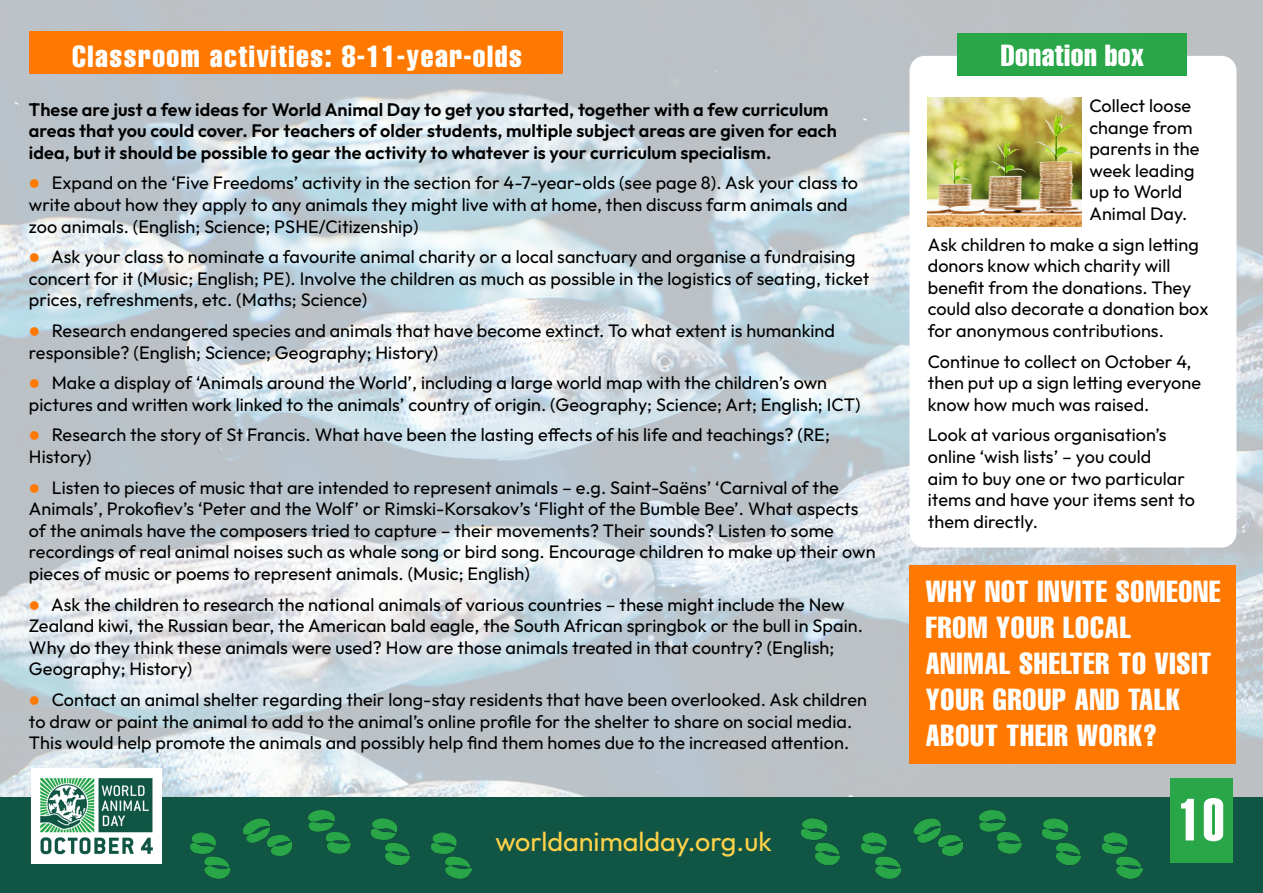
<style>
.page{position:relative;width:1263px;height:893px;background:#fff}
.page>*{position:absolute;margin:0;border:0;box-sizing:border-box;transform-origin:0 0}
.t1{font:58.5px "Helvetica LT Std Extra Comp";color:#fff}
.t2{font:30px/36px "Helvetica LT Std Comp";letter-spacing:.03em;color:#fff}
.t3{font:30px "Helvetica LT Std Comp";letter-spacing:.05em;color:#fff}
.t4{font:27px "Outfit";color:#ffd249}
.t5{font:18px/21.6px "Outfit";letter-spacing:.005em;color:#000}
.t6{font:600 18px/21.6px "Outfit";letter-spacing:.005em;color:#000}
.s1{color:#ff7900}
</style>
<div class="page">
<img style="left:0;top:0;width:1263px;height:797px">
<div style="left:909px;top:56px;width:327px;height:492px;background:#fff;border-radius:15px"></div>
<div style="left:0;top:797px;width:1263px;height:96px;background:#154"></div>
<img style="left:31px;top:768px;width:131px;height:95px">
<div style="left:1170px;top:778px;width:63px;height:85px;background:#29a648"></div>
<div style="left:29px;top:32px;width:533px;height:42px;background:#ff7900"></div>
<div style="left:957px;top:34px;width:230px;height:42px;background:#29a648"></div>
<img style="left:800px;top:809px;width:342px;height:70px">
<img style="left:190px;top:809px;width:281px;height:70px">
<div style="left:909px;top:565px;width:327px;height:198px;background:#ff7900"></div>
<img style="left:928px;top:98px;width:154px;height:129px">
<p class="t3" style="left:72px;top:37px;width:451px">Classroom activities: 8-11-year-olds</p>
<p class="t2" style="left:1001px;top:37px;width:145px">Donation box</p>
<p class="t6" style="left:29px;top:99px;width:809px">These are just a few ideas for World Animal Day to get you started, together with a few curriculum areas that you could cover. For teachers of older students, multiple subject areas are given for each idea, but it should be possible to gear the activity to whatever is your curriculum specialism.</p>
<p class="t5" style="left:29px;top:173px;width:830px"><span class="s1">●</span> Expand on the ‘Five Freedoms’ activity in the section for 4-7-year-olds (see page 8). Ask your class to write about how they apply to any animals they might live with at home, then discuss farm animals and zoo animals. (English; Science; PSHE/Citizenship)</p>
<p class="t5" style="left:29px;top:247px;width:842px"><span class="s1">●</span> Ask your class to nominate a favourite animal charity or a local sanctuary and organise a fundraising concert for it (Music; English; PE). Involve the children as much as possible in the logistics of seating, ticket prices, refreshments, etc. (Maths; Science)</p>
<p class="t5" style="left:29px;top:320px;width:808px"><span class="s1">●</span> Research endangered species and animals that have become extinct. To what extent is humankind responsible? (English; Science; Geography; History)</p>
<p class="t5" style="left:29px;top:373px;width:833px"><span class="s1">●</span> Make a display of ‘Animals around the World’, including a large world map with the children’s own pictures and written work linked to the animals’ country of origin. (Geography; Science; Art; English; ICT)</p>
<p class="t5" style="left:29px;top:425px;width:802px"><span class="s1">●</span> Research the story of St Francis. What have been the lasting effects of his life and teachings? (RE;<br>History)</p>
<p class="t5" style="left:29px;top:477px;width:848px"><span class="s1">●</span> Listen to pieces of music that are intended to represent animals – e.g. Saint-Saëns’ ‘Carnival of the Animals’, Prokofiev’s ‘Peter and the Wolf’ or Rimski-Korsakov’s ‘Flight of the Bumble Bee’. What aspects of the animals have the composers tried to capture – their movements? Their sounds? Listen to some recordings of real animal noises such as whale song or bird song. Encourage children to make up their own pieces of music or poems to represent animals. (Music; English)</p>
<p class="t5" style="left:29px;top:594px;width:836px"><span class="s1">●</span> Ask the children to research the national animals of various countries – these might include the New Zealand kiwi, the Russian bear, the American bald eagle, the South African springbok or the bull in Spain.<br>Why do they think these animals were used? How are those animals treated in that country? (English; Geography; History)</p>
<p class="t5" style="left:29px;top:689px;width:839px"><span class="s1">●</span> Contact an animal shelter regarding their long-stay residents that have been overlooked. Ask children to draw or paint the animal to add to the animal’s online profile for the shelter to share on social media.<br>This would help promote the animals and possibly help find them homes due to the increased attention.</p>
<p class="t5" style="left:1089px;top:95px;width:112px">Collect loose change from parents in the week leading up to World<br>Animal Day.</p>
<p class="t5" style="left:928px;top:234px;width:282px">Ask children to make a sign letting donors know which charity will benefit from the donations. They could also decorate a donation box for anonymous contributions.</p>
<p class="t5" style="left:928px;top:351px;width:275px">Continue to collect on October 4, then put up a sign letting everyone know how much was raised.</p>
<p class="t5" style="left:928px;top:425px;width:269px">Look at various organisation’s online ‘wish lists’ – you could<br>aim to buy one or two particular items and have your items sent to them directly.</p>
<p class="t2" style="left:926px;top:573px;width:296px">WHY NOT INVITE SOMEONE<br>FROM YOUR LOCAL<br>ANIMAL SHELTER TO VISIT<br>YOUR GROUP AND TALK<br>ABOUT THEIR WORK?</p>
<p class="t4" style="left:495px;top:825px;width:278px">worldanimalday.org.uk</p>
<p class="t1" style="left:1179px;top:784px;width:47px">10</p>
</div>
